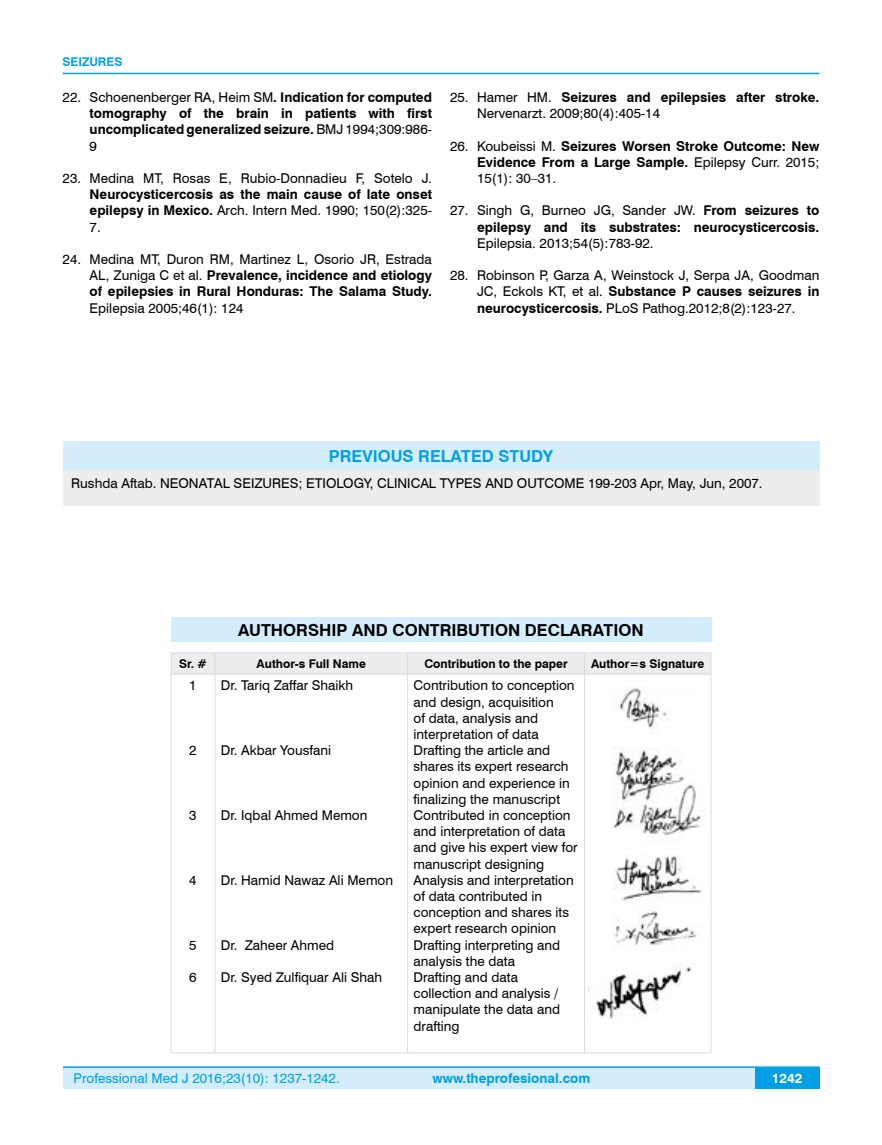
<style>
.page{position:relative;width:882px;height:1145px;background:#fff}
.page>*{position:absolute;margin:0;border:0;box-sizing:border-box;transform-origin:0 0}
.t1{font:700 16.5px "Swiss 721 BT";color:#000}
.t2{font:700 16.5px "Swiss 721 BT";color:#009fe3}
.t3{font:13.5px/16.2px "Swiss 721 BT";color:#000}
.t4{font:700 13.5px/16.2px "Swiss 721 BT";color:#000;text-align:justify}
.t5{font:13.5px "Swiss 721 BT";color:#009fe3}
.t6{font:700 13.5px "Swiss 721 BT";color:#009fe3}
.t7{font:700 13.5px "Swiss 721 BT";color:#fff}
.t8{font:700 12px "Swiss 721 BT";color:#000}
.t9{font:700 12px "Swiss 721 BT";color:#009fe3}
.s1{font-weight:400}
.s2{font-weight:700}
</style>
<div class="page">
<div style="left:63px;top:1067px;width:756px;height:21px;background:#d4edfc"></div>
<hr style="left:63px;top:1066px;width:756px;height:2px;background:#009fe3">
<div style="left:754px;top:1068px;width:65px;height:20px;background:#009fe3"></div>
<hr style="left:63px;top:73px;width:756px;height:1px;background:#009fe3">
<div style="left:171px;top:618px;width:540px;height:24px;background:#d4edfc"></div>
<hr style="left:171px;top:652px;width:44px;height:1px;background:#dadada">
<hr style="left:215px;top:652px;width:192px;height:1px;background:#dadada">
<hr style="left:407px;top:652px;width:177px;height:1px;background:#dadada">
<hr style="left:584px;top:652px;width:127px;height:1px;background:#dadada">
<div style="left:171px;top:653px;width:540px;height:20px;background:#ededed"></div>
<hr style="left:171px;top:673px;width:44px;height:1px;background:#dadada">
<hr style="left:171px;top:674px;width:1px;height:378px;background:#dadada">
<hr style="left:215px;top:673px;width:192px;height:1px;background:#dadada">
<hr style="left:214px;top:674px;width:1px;height:378px;background:#dadada">
<hr style="left:407px;top:673px;width:177px;height:1px;background:#dadada">
<hr style="left:407px;top:674px;width:1px;height:378px;background:#dadada">
<hr style="left:584px;top:673px;width:127px;height:1px;background:#dadada">
<hr style="left:584px;top:674px;width:1px;height:378px;background:#dadada">
<hr style="left:710px;top:674px;width:1px;height:378px;background:#dadada">
<hr style="left:171px;top:1052px;width:44px;height:1px;background:#dadada">
<hr style="left:215px;top:1052px;width:192px;height:1px;background:#dadada">
<hr style="left:407px;top:1052px;width:177px;height:1px;background:#dadada">
<hr style="left:584px;top:1052px;width:127px;height:1px;background:#dadada">
<img style="left:588px;top:686px;width:116px;height:333px">
<div style="left:63px;top:470px;width:756px;height:35px;background:#ededed"></div>
<div style="left:63px;top:441px;width:756px;height:29px;background:#d4edfc"></div>
<p class="t9" style="left:63px;top:53px;width:61px">SEIZURES</p>
<p class="t4" style="left:90px;top:89px;width:344px;text-indent:-27px"><span class="s1">22. Schoenenberger RA, Heim SM</span>. Indication for computed tomography of the brain in patients with first uncomplicated generalized seizure. <span class="s1">BMJ 1994;309:986- 9</span></p>
<p class="t3" style="left:63px;top:170px;width:371px">23. Medina MT, Rosas E, Rubio-Donnadieu F, Sotelo J.</p>
<p class="t4" style="left:90px;top:186px;width:344px">Neurocysticercosis as the main cause of late onset epilepsy in Mexico. <span class="s1">Arch. Intern Med. 1990; 150(2):325- 7.</span></p>
<p class="t4" style="left:90px;top:251px;width:344px;text-indent:-27px"><span class="s1">24. Medina MT, Duron RM, Martinez L, Osorio JR, Estrada AL, Zuniga C et al.</span> Prevalence, incidence and etiology of epilepsies in Rural Honduras: The Salama Study.</p>
<p class="t3" style="left:90px;top:299px;width:155px">Epilepsia 2005;46(1): 124</p>
<p class="t3" style="left:477px;top:89px;width:344px;text-indent:-27px">25. Hamer HM. <span class="s2">Seizures and epilepsies after stroke.<br></span>Nervenarzt. 2009;80(4):405-14</p>
<p class="t4" style="left:477px;top:137px;width:344px;text-indent:-27px"><span class="s1">26. Koubeissi M.</span> Seizures Worsen Stroke Outcome: New Evidence From a Large Sample. <span class="s1">Epilepsy Curr. 2015; 15(1): 30–31.</span></p>
<p class="t4" style="left:450px;top:202px;width:371px;text-align:right"><span class="s1">27. Singh G, Burneo JG, Sander JW.</span> From seizures to epilepsy and its substrates: neurocysticercosis.</p>
<p class="t3" style="left:477px;top:234px;width:178px">Epilepsia. 2013;54(5):783-92.</p>
<p class="t3" style="left:477px;top:267px;width:344px;text-align:justify;text-indent:-27px">28. Robinson P, Garza A, Weinstock J, Serpa JA, Goodman JC, Eckols KT, et al. <span class="s2">Substance P causes seizures in neurocysticercosis.</span> PLoS Pathog.2012;8(2):123-27.</p>
<p class="t2" style="left:328px;top:445px;width:226px">PREVIOUS RELATED STUDY</p>
<p class="t3" style="left:71px;top:474px;width:692px">Rushda Aftab. NEONATAL SEIZURES; ETIOLOGY, CLINICAL TYPES AND OUTCOME 199-203 Apr, May, Jun, 2007.</p>
<p class="t1" style="left:238px;top:619px;width:406px">AUTHORSHIP AND CONTRIBUTION DECLARATION</p>
<p class="t8" style="left:179px;top:655px;width:29px">Sr. #</p>
<p class="t8" style="left:256px;top:655px;width:111px">Author-s Full Name</p>
<p class="t8" style="left:424px;top:655px;width:145px">Contribution to the paper</p>
<p class="t8" style="left:590px;top:655px;width:115px">Author=s Signature</p>
<p class="t3" style="left:189px;top:677px;width:9px">1</p>
<p class="t3" style="left:221px;top:677px;width:134px">Dr. Tariq Zaffar Shaikh</p>
<p class="t3" style="left:413px;top:677px;width:165px">Contribution to conception and design, acquisition<br>of data, analysis and interpretation of data<br>Drafting the article and shares its expert research opinion and experience in finalizing the manuscript<br>Contributed in conception and interpretation of data and give his expert view for manuscript designing<br>Analysis and interpretation of data contributed in conception and shares its expert research opinion<br>Drafting interpreting and analysis the data<br>Drafting and data collection and analysis / manipulate the data and drafting</p>
<p class="t3" style="left:221px;top:741px;width:111px">Dr. Akbar Yousfani</p>
<p class="t3" style="left:189px;top:741px;width:9px">2</p>
<p class="t3" style="left:221px;top:806px;width:148px">Dr. Iqbal Ahmed Memon</p>
<p class="t3" style="left:189px;top:806px;width:9px">3</p>
<p class="t3" style="left:221px;top:871px;width:174px">Dr. Hamid Nawaz Ali Memon</p>
<p class="t3" style="left:189px;top:871px;width:9px">4</p>
<p class="t3" style="left:221px;top:936px;width:115px">Dr. Zaheer Ahmed</p>
<p class="t3" style="left:221px;top:968px;width:163px">Dr. Syed Zulfiquar Ali Shah</p>
<p class="t3" style="left:189px;top:936px;width:9px">5</p>
<p class="t3" style="left:189px;top:968px;width:9px">6</p>
<p class="t5" style="left:74px;top:1069px;width:267px">Professional Med J 2016;23(10): 1237-1242.</p>
<p class="t6" style="left:432px;top:1069px;width:159px">www.theprofesional.com</p>
<p class="t7" style="left:771px;top:1069px;width:32px">1242</p>
</div>
